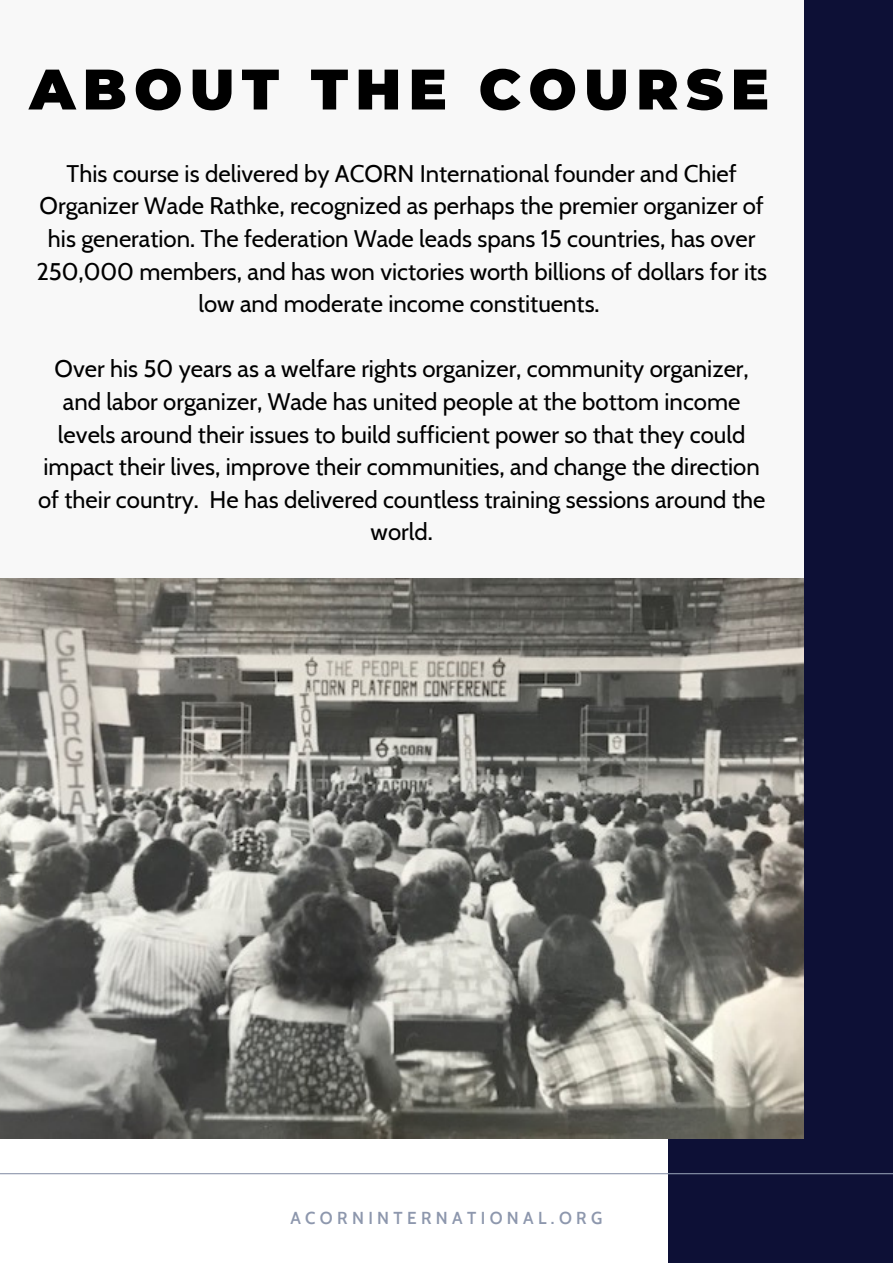
<style>
.page{position:relative;width:893px;height:1264px;background:#fff}
.page>*{position:absolute;margin:0;border:0;box-sizing:border-box;transform-origin:0 0}
.t1{font:900 57px "Montserrat";letter-spacing:.13em;color:#000}
.t2{font:24px/32.5px "Cabin";color:#000;text-align:center}
.t3{font:600 16.95px "Cabin";letter-spacing:.26em;color:#8d97ad}
</style>
<div class="page">
<div style="left:668px;top:0;width:224px;height:1262px;background:#0d1036"></div>
<div style="left:0;top:0;width:803px;height:1138px;background:#f8f8f8"></div>
<img style="left:0;top:578px;width:803px;height:560px">
<hr style="left:0;top:1173px;width:892px;height:1px;background:#8d97ad">
<p class="t1" style="left:29px;top:54px;width:741px">ABOUT THE COURSE</p>
<p class="t2" style="left:36px;top:157px;width:732px">This course is delivered by ACORN International founder and Chief Organizer Wade Rathke, recognized as perhaps the premier organizer of his generation. The federation Wade leads spans 15 countries, has over 250,000 members, and has won victories worth billions of dollars for its low and moderate income constituents.</p>
<p class="t2" style="left:38px;top:352px;width:728px">Over his 50 years as a welfare rights organizer, community organizer, and labor organizer, Wade has united people at the bottom income levels around their issues to build sufficient power so that they could impact their lives, improve their communities, and change the direction of their country. He has delivered countless training sessions around the world.</p>
<p class="t3" style="left:290px;top:1207px;width:313px">ACORNINTERNATIONAL.ORG</p>
</div>
